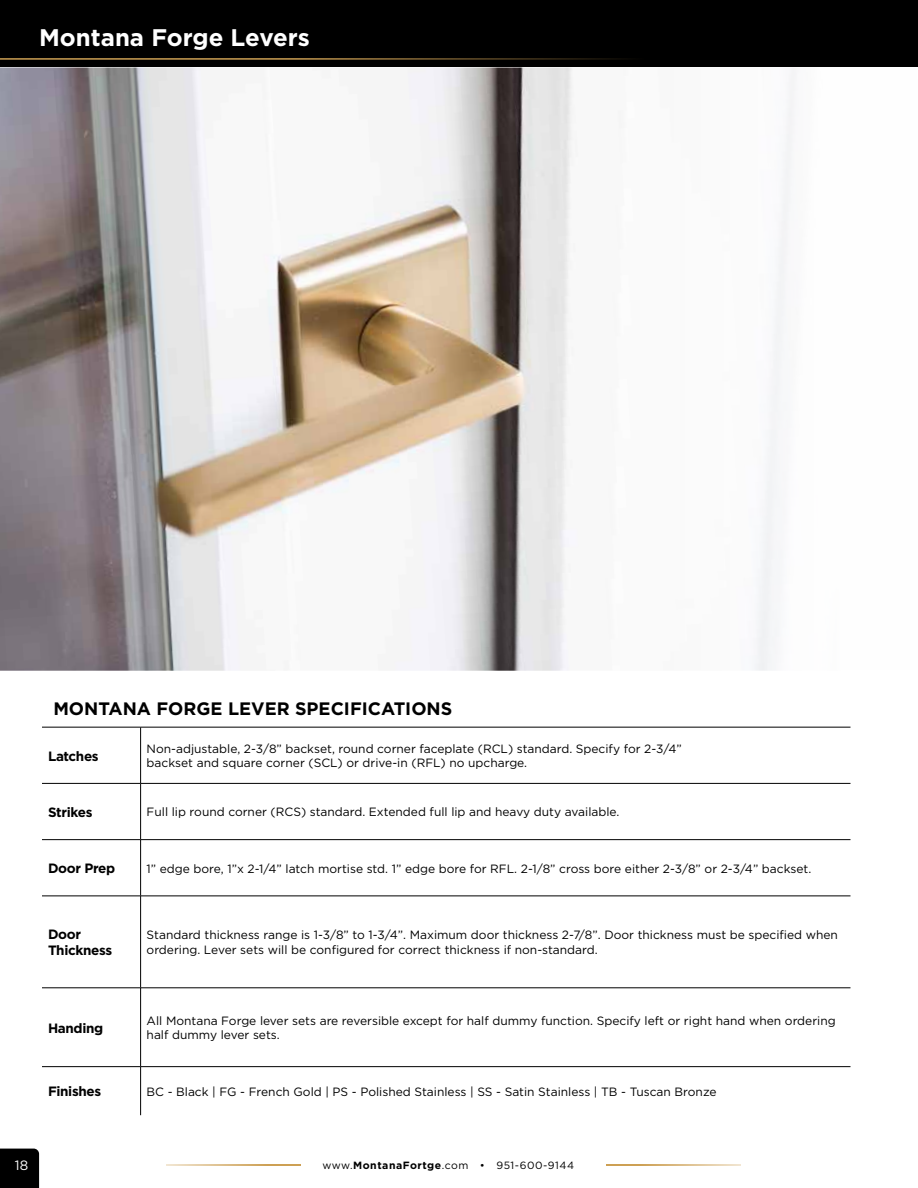
<style>
.page{position:relative;width:918px;height:1188px;background:#fff}
.page>*{position:absolute;margin:0;border:0;box-sizing:border-box;transform-origin:0 0}
.t1{font:700 24px "Gotham";color:#fff}
.t2{font:700 18px "Gotham";color:#000}
.t3{font:700 13.5px/16.2px "Gotham";letter-spacing:-.025em;color:#000}
.t4{font:13.5px "Gotham";color:#fff}
.t5{font:12px/14.4px "Gotham";color:#000}
.t6{font:10.5px "Gotham";letter-spacing:.05em;color:#000}
.s1{font-weight:700}
</style>
<div class="page">
<div style="left:0;top:0;width:918px;height:68px;background:#000"></div>
<img style="left:0;top:68px;width:796px;height:603px">
<hr style="left:42px;top:727px;width:99px;height:1px;background:#000">
<hr style="left:141px;top:727px;width:710px;height:1px;background:#000">
<hr style="left:140px;top:727px;width:1px;height:56px;background:#000">
<hr style="left:42px;top:783px;width:99px;height:1px;background:#000">
<hr style="left:141px;top:783px;width:710px;height:1px;background:#000">
<hr style="left:140px;top:784px;width:1px;height:55px;background:#000">
<hr style="left:42px;top:839px;width:99px;height:1px;background:#000">
<hr style="left:141px;top:839px;width:710px;height:1px;background:#000">
<hr style="left:140px;top:840px;width:1px;height:56px;background:#000">
<hr style="left:42px;top:896px;width:99px;height:1px;background:#000">
<hr style="left:141px;top:896px;width:710px;height:1px;background:#000">
<hr style="left:140px;top:896px;width:1px;height:92px;background:#000">
<hr style="left:42px;top:988px;width:99px;height:1px;background:#000">
<hr style="left:141px;top:988px;width:710px;height:1px;background:#000">
<hr style="left:140px;top:988px;width:1px;height:78px;background:#000">
<hr style="left:42px;top:1066px;width:99px;height:1px;background:#000">
<hr style="left:141px;top:1066px;width:710px;height:1px;background:#000">
<hr style="left:140px;top:1067px;width:1px;height:48px;background:#000">
<hr style="left:0;top:58px;width:852px;height:2px;background:#cda054">
<div style="left:0;top:1149px;width:39px;height:39px;background:#000"></div>
<hr style="left:166px;top:1164px;width:135px;height:2px;background:#cda054">
<hr style="left:606px;top:1164px;width:135px;height:2px;background:#cda054">
<h1 class="t1" style="left:39px;top:21px;width:272px">Montana Forge Levers</h1>
<h2 class="t2" style="left:53px;top:697px;width:400px">MONTANA FORGE LEVER SPECIFICATIONS</h2>
<p class="t3" style="left:48px;top:748px;width:52px">Latches</p>
<p class="t5" style="left:147px;top:741px;width:537px">Non-adjustable, 2-3/8” backset, round corner faceplate (RCL) standard. Specify for 2-3/4” backset and square corner (SCL) or drive-in (RFL) no upcharge.</p>
<p class="t3" style="left:48px;top:804px;width:46px">Strikes</p>
<p class="t5" style="left:147px;top:805px;width:474px">Full lip round corner (RCS) standard. Extended full lip and heavy duty available.</p>
<p class="t3" style="left:48px;top:860px;width:69px">Door Prep</p>
<p class="t5" style="left:147px;top:861px;width:666px">1” edge bore, 1”x 2-1/4” latch mortise std. 1” edge bore for RFL. 2-1/8” cross bore either 2-3/8” or 2-3/4” backset.</p>
<p class="t3" style="left:48px;top:926px;width:66px">Door<br>Thickness</p>
<p class="t5" style="left:147px;top:928px;width:693px">Standard thickness range is 1-3/8” to 1-3/4”. Maximum door thickness 2-7/8”. Door thickness must be specified when ordering. Lever sets will be configured for correct thickness if non-standard.</p>
<p class="t3" style="left:48px;top:1020px;width:57px">Handing</p>
<p class="t5" style="left:147px;top:1013px;width:691px">All Montana Forge lever sets are reversible except for half dummy function. Specify left or right hand when ordering half dummy lever sets.</p>
<p class="t3" style="left:48px;top:1083px;width:55px">Finishes</p>
<p class="t5" style="left:147px;top:1084px;width:571px">BC - Black | FG - French Gold | PS - Polished Stainless | SS - Satin Stainless | TB - Tuscan Bronze</p>
<p class="t4" style="left:15px;top:1156px;width:15px">18</p>
<p class="t6" style="left:322px;top:1158px;width:253px">www.<span class="s1">MontanaFortge</span>.com • 951-600-9144</p>
</div>
